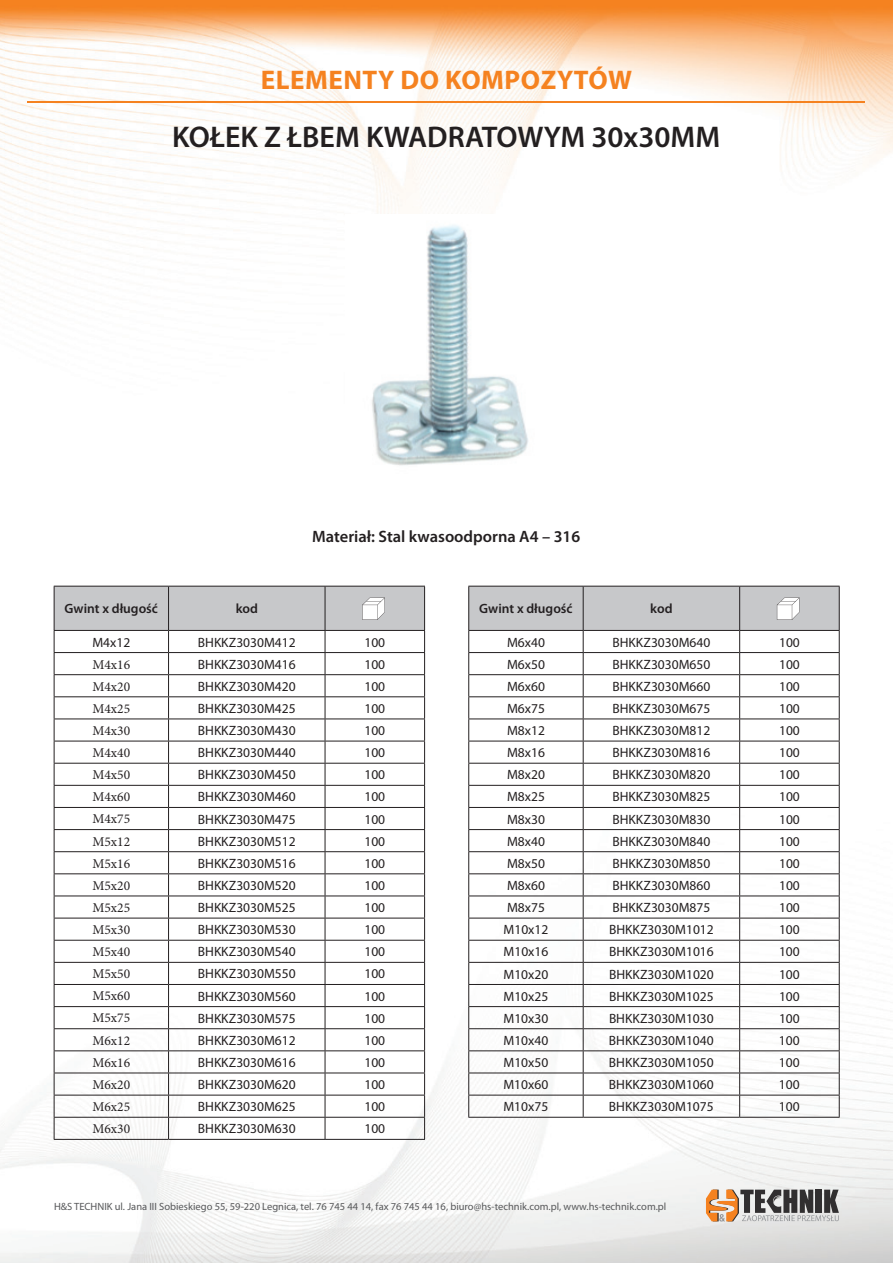
<style>
.page{position:relative;width:893px;height:1263px;background:#fff}
.page>*{position:absolute;margin:0;border:0;box-sizing:border-box;transform-origin:0 0}
.t1{font:600 30px "Myriad Pro";color:#231f20}
.t2{font:700 27px "Myriad Pro";letter-spacing:.02em;color:#f58220}
.t3{font:600 16.5px "Myriad Pro";color:#231f20}
.t4{font:13.5px "Myriad Pro";color:#231f20}
.t5{font:13.5px "Minion Pro";color:#231f20}
.t6{font:600 13.5px "Myriad Pro";color:#231f20}
.t7{font:10.5px "Myriad Pro";color:#57585a}
</style>
<div class="page">
<img style="left:0;top:0;width:893px;height:1263px">
<svg style="left:706px;top:1189px;width:133px;height:32px;background:#9f8f83"></svg>
<hr style="left:28px;top:102px;width:837px;height:1px;background:#f58220">
<img style="left:346px;top:214px;width:201px;height:268px">
<hr style="left:54px;top:1139px;width:115px;height:1px;background:#231f20">
<hr style="left:169px;top:1139px;width:156px;height:1px;background:#231f20">
<hr style="left:325px;top:1139px;width:100px;height:1px;background:#231f20">
<hr style="left:468px;top:1117px;width:115px;height:1px;background:#231f20">
<hr style="left:583px;top:1117px;width:157px;height:1px;background:#231f20">
<hr style="left:740px;top:1117px;width:100px;height:1px;background:#231f20">
<svg style="left:54px;top:586px;width:371px;height:553px"></svg>
<svg style="left:468px;top:586px;width:372px;height:531px"></svg>
<h2 class="t2" style="left:261px;top:62px;width:373px">ELEMENTY DO KOMPOZYTÓW</h2>
<h1 class="t1" style="left:172px;top:117px;width:549px">KOŁEK Z ŁBEM KWADRATOWYM 30x30MM</h1>
<p class="t3" style="left:312px;top:526px;width:269px">Materiał: Stal kwasoodporna A4 – 316</p>
<p class="t6" style="left:65px;top:600px;width:95px">Gwint x długość</p>
<p class="t6" style="left:236px;top:600px;width:24px">kod</p>
<p class="t4" style="left:92px;top:634px;width:39px">M4x12</p>
<p class="t4" style="left:198px;top:634px;width:99px">BHKKZ3030M412</p>
<p class="t4" style="left:364px;top:634px;width:22px">100</p>
<p class="t5" style="left:92px;top:655px;width:39px">M4x16</p>
<p class="t4" style="left:198px;top:656px;width:99px">BHKKZ3030M416</p>
<p class="t4" style="left:364px;top:656px;width:22px">100</p>
<p class="t5" style="left:92px;top:677px;width:39px">M4x20</p>
<p class="t4" style="left:198px;top:678px;width:99px">BHKKZ3030M420</p>
<p class="t4" style="left:364px;top:678px;width:22px">100</p>
<p class="t5" style="left:92px;top:699px;width:39px">M4x25</p>
<p class="t4" style="left:198px;top:700px;width:99px">BHKKZ3030M425</p>
<p class="t4" style="left:364px;top:700px;width:22px">100</p>
<p class="t5" style="left:92px;top:721px;width:39px">M4x30</p>
<p class="t4" style="left:198px;top:722px;width:99px">BHKKZ3030M430</p>
<p class="t4" style="left:364px;top:722px;width:22px">100</p>
<p class="t5" style="left:92px;top:744px;width:39px">M4x40</p>
<p class="t4" style="left:198px;top:744px;width:99px">BHKKZ3030M440</p>
<p class="t4" style="left:364px;top:744px;width:22px">100</p>
<p class="t5" style="left:92px;top:766px;width:39px">M4x50</p>
<p class="t4" style="left:198px;top:766px;width:99px">BHKKZ3030M450</p>
<p class="t4" style="left:364px;top:766px;width:22px">100</p>
<p class="t5" style="left:92px;top:788px;width:39px">M4x60</p>
<p class="t4" style="left:198px;top:788px;width:99px">BHKKZ3030M460</p>
<p class="t4" style="left:364px;top:788px;width:22px">100</p>
<p class="t5" style="left:92px;top:810px;width:39px">M4x75</p>
<p class="t4" style="left:198px;top:811px;width:99px">BHKKZ3030M475</p>
<p class="t4" style="left:364px;top:811px;width:22px">100</p>
<p class="t5" style="left:92px;top:832px;width:39px">M5x12</p>
<p class="t4" style="left:198px;top:833px;width:99px">BHKKZ3030M512</p>
<p class="t4" style="left:364px;top:833px;width:22px">100</p>
<p class="t5" style="left:92px;top:854px;width:39px">M5x16</p>
<p class="t4" style="left:198px;top:855px;width:99px">BHKKZ3030M516</p>
<p class="t4" style="left:364px;top:855px;width:22px">100</p>
<p class="t5" style="left:92px;top:876px;width:39px">M5x20</p>
<p class="t4" style="left:198px;top:877px;width:99px">BHKKZ3030M520</p>
<p class="t4" style="left:364px;top:877px;width:22px">100</p>
<p class="t5" style="left:92px;top:898px;width:39px">M5x25</p>
<p class="t4" style="left:198px;top:899px;width:99px">BHKKZ3030M525</p>
<p class="t4" style="left:364px;top:899px;width:22px">100</p>
<p class="t5" style="left:92px;top:921px;width:39px">M5x30</p>
<p class="t4" style="left:198px;top:921px;width:99px">BHKKZ3030M530</p>
<p class="t4" style="left:364px;top:921px;width:22px">100</p>
<p class="t5" style="left:92px;top:943px;width:39px">M5x40</p>
<p class="t4" style="left:198px;top:943px;width:99px">BHKKZ3030M540</p>
<p class="t4" style="left:364px;top:943px;width:22px">100</p>
<p class="t5" style="left:92px;top:965px;width:39px">M5x50</p>
<p class="t4" style="left:198px;top:965px;width:99px">BHKKZ3030M550</p>
<p class="t4" style="left:364px;top:965px;width:22px">100</p>
<p class="t5" style="left:92px;top:987px;width:39px">M5x60</p>
<p class="t4" style="left:198px;top:988px;width:99px">BHKKZ3030M560</p>
<p class="t4" style="left:364px;top:988px;width:22px">100</p>
<p class="t5" style="left:92px;top:1009px;width:39px">M5x75</p>
<p class="t4" style="left:198px;top:1010px;width:99px">BHKKZ3030M575</p>
<p class="t4" style="left:364px;top:1010px;width:22px">100</p>
<p class="t5" style="left:92px;top:1031px;width:39px">M6x12</p>
<p class="t4" style="left:198px;top:1032px;width:99px">BHKKZ3030M612</p>
<p class="t4" style="left:364px;top:1032px;width:22px">100</p>
<p class="t5" style="left:92px;top:1053px;width:39px">M6x16</p>
<p class="t4" style="left:198px;top:1054px;width:99px">BHKKZ3030M616</p>
<p class="t4" style="left:364px;top:1054px;width:22px">100</p>
<p class="t5" style="left:92px;top:1075px;width:39px">M6x20</p>
<p class="t4" style="left:198px;top:1076px;width:99px">BHKKZ3030M620</p>
<p class="t4" style="left:364px;top:1076px;width:22px">100</p>
<p class="t5" style="left:92px;top:1097px;width:39px">M6x25</p>
<p class="t4" style="left:198px;top:1098px;width:99px">BHKKZ3030M625</p>
<p class="t4" style="left:364px;top:1098px;width:22px">100</p>
<p class="t5" style="left:92px;top:1120px;width:39px">M6x30</p>
<p class="t4" style="left:198px;top:1120px;width:99px">BHKKZ3030M630</p>
<p class="t4" style="left:364px;top:1120px;width:22px">100</p>
<p class="t6" style="left:479px;top:600px;width:95px">Gwint x długość</p>
<p class="t6" style="left:650px;top:600px;width:24px">kod</p>
<p class="t4" style="left:507px;top:634px;width:39px">M6x40</p>
<p class="t4" style="left:612px;top:634px;width:99px">BHKKZ3030M640</p>
<p class="t4" style="left:779px;top:634px;width:22px">100</p>
<p class="t4" style="left:507px;top:656px;width:39px">M6x50</p>
<p class="t4" style="left:612px;top:656px;width:99px">BHKKZ3030M650</p>
<p class="t4" style="left:779px;top:656px;width:22px">100</p>
<p class="t4" style="left:507px;top:678px;width:39px">M6x60</p>
<p class="t4" style="left:612px;top:678px;width:99px">BHKKZ3030M660</p>
<p class="t4" style="left:779px;top:678px;width:22px">100</p>
<p class="t4" style="left:507px;top:700px;width:39px">M6x75</p>
<p class="t4" style="left:612px;top:700px;width:99px">BHKKZ3030M675</p>
<p class="t4" style="left:779px;top:700px;width:22px">100</p>
<p class="t4" style="left:507px;top:722px;width:39px">M8x12</p>
<p class="t4" style="left:612px;top:722px;width:99px">BHKKZ3030M812</p>
<p class="t4" style="left:779px;top:722px;width:22px">100</p>
<p class="t4" style="left:507px;top:744px;width:39px">M8x16</p>
<p class="t4" style="left:612px;top:744px;width:99px">BHKKZ3030M816</p>
<p class="t4" style="left:779px;top:744px;width:22px">100</p>
<p class="t4" style="left:507px;top:766px;width:39px">M8x20</p>
<p class="t4" style="left:612px;top:766px;width:99px">BHKKZ3030M820</p>
<p class="t4" style="left:779px;top:766px;width:22px">100</p>
<p class="t4" style="left:507px;top:789px;width:39px">M8x25</p>
<p class="t4" style="left:612px;top:789px;width:99px">BHKKZ3030M825</p>
<p class="t4" style="left:779px;top:789px;width:22px">100</p>
<p class="t4" style="left:507px;top:811px;width:39px">M8x30</p>
<p class="t4" style="left:612px;top:811px;width:99px">BHKKZ3030M830</p>
<p class="t4" style="left:779px;top:811px;width:22px">100</p>
<p class="t4" style="left:507px;top:833px;width:39px">M8x40</p>
<p class="t4" style="left:612px;top:833px;width:99px">BHKKZ3030M840</p>
<p class="t4" style="left:779px;top:833px;width:22px">100</p>
<p class="t4" style="left:507px;top:855px;width:39px">M8x50</p>
<p class="t4" style="left:612px;top:855px;width:99px">BHKKZ3030M850</p>
<p class="t4" style="left:779px;top:855px;width:22px">100</p>
<p class="t4" style="left:507px;top:877px;width:39px">M8x60</p>
<p class="t4" style="left:612px;top:877px;width:99px">BHKKZ3030M860</p>
<p class="t4" style="left:779px;top:877px;width:22px">100</p>
<p class="t4" style="left:507px;top:899px;width:39px">M8x75</p>
<p class="t4" style="left:612px;top:899px;width:99px">BHKKZ3030M875</p>
<p class="t4" style="left:779px;top:899px;width:22px">100</p>
<p class="t4" style="left:504px;top:921px;width:46px">M10x12</p>
<p class="t4" style="left:609px;top:921px;width:106px">BHKKZ3030M1012</p>
<p class="t4" style="left:779px;top:921px;width:22px">100</p>
<p class="t4" style="left:504px;top:943px;width:46px">M10x16</p>
<p class="t4" style="left:609px;top:943px;width:106px">BHKKZ3030M1016</p>
<p class="t4" style="left:779px;top:943px;width:22px">100</p>
<p class="t4" style="left:503px;top:966px;width:46px">M10x20</p>
<p class="t4" style="left:609px;top:966px;width:106px">BHKKZ3030M1020</p>
<p class="t4" style="left:779px;top:966px;width:22px">100</p>
<p class="t4" style="left:503px;top:988px;width:46px">M10x25</p>
<p class="t4" style="left:609px;top:988px;width:106px">BHKKZ3030M1025</p>
<p class="t4" style="left:779px;top:988px;width:22px">100</p>
<p class="t4" style="left:503px;top:1010px;width:46px">M10x30</p>
<p class="t4" style="left:609px;top:1010px;width:106px">BHKKZ3030M1030</p>
<p class="t4" style="left:779px;top:1010px;width:22px">100</p>
<p class="t4" style="left:503px;top:1032px;width:46px">M10x40</p>
<p class="t4" style="left:609px;top:1032px;width:106px">BHKKZ3030M1040</p>
<p class="t4" style="left:779px;top:1032px;width:22px">100</p>
<p class="t4" style="left:503px;top:1054px;width:46px">M10x50</p>
<p class="t4" style="left:609px;top:1054px;width:106px">BHKKZ3030M1050</p>
<p class="t4" style="left:779px;top:1054px;width:22px">100</p>
<p class="t4" style="left:503px;top:1076px;width:46px">M10x60</p>
<p class="t4" style="left:609px;top:1076px;width:106px">BHKKZ3030M1060</p>
<p class="t4" style="left:779px;top:1076px;width:22px">100</p>
<p class="t4" style="left:503px;top:1098px;width:46px">M10x75</p>
<p class="t4" style="left:609px;top:1098px;width:106px">BHKKZ3030M1075</p>
<p class="t4" style="left:779px;top:1098px;width:22px">100</p>
<p class="t7" style="left:54px;top:1199px;width:614px">H&amp;S TECHNIK ul. Jana III Sobieskiego 55, 59-220 Legnica, tel. 76 745 44 14, fax 76 745 44 16, biuro@hs-technik.com.pl, www.hs-technik.com.pl</p>
</div>
